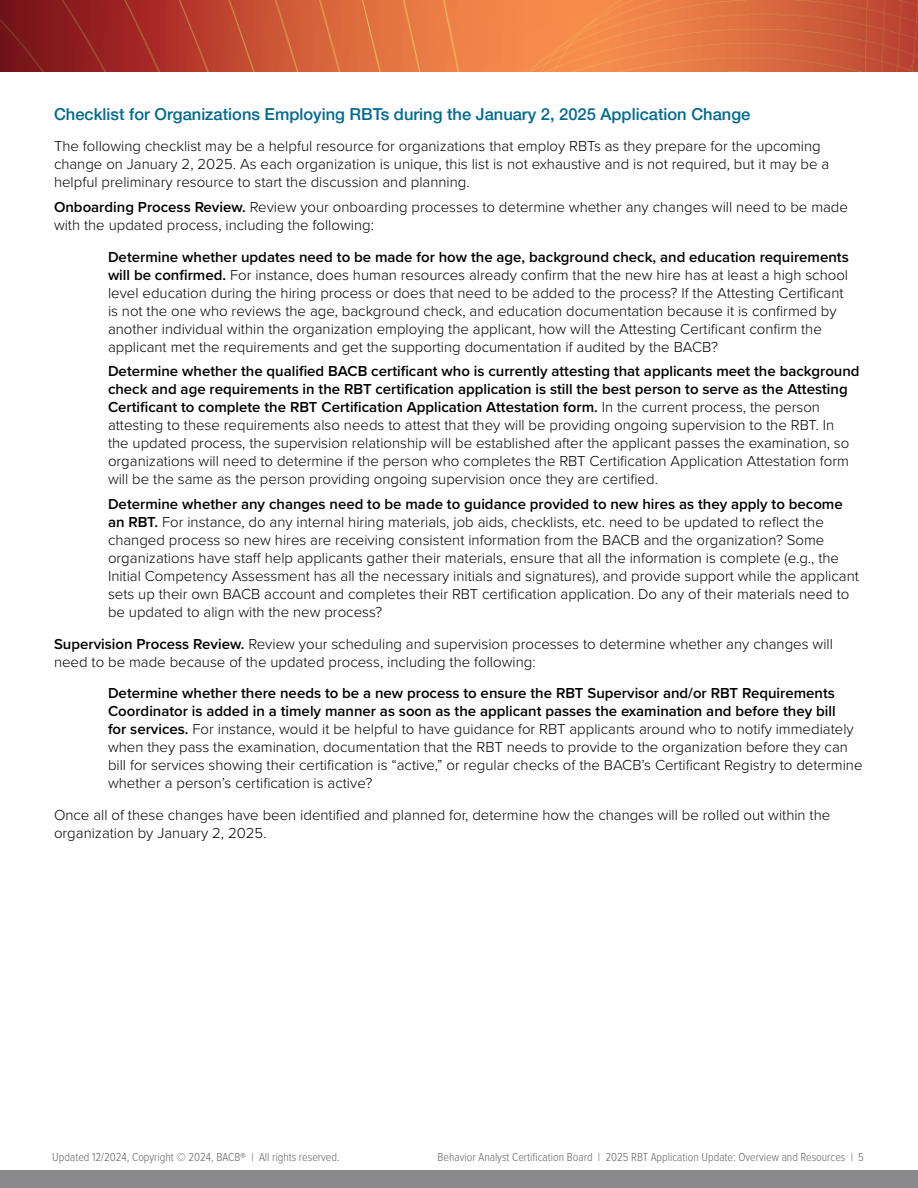
<style>
.page{position:relative;width:918px;height:1188px;background:#fff}
.page>*{position:absolute;margin:0;border:0;box-sizing:border-box;transform-origin:0 0}
.Heading_3{font:500 16.5px "Helvetica Neue LT Pro";color:#00698f}
.Check_boxes{font:300 15px/18px "Proxima Nova";color:#000}
.Body_Text{font:300 15px/18px "Proxima Nova";color:#000}
.t1{font:300 12px "Proxima Nova Cond";color:#61646a}
.s1{font-weight:600}
</style>
<div class="page">
<img style="left:0;top:0;width:918px;height:72px">
<div style="left:0;top:1171px;width:918px;height:17px;background:#8a8a8d"></div>
<h2 class="Heading_3" style="left:54px;top:104px;width:698px">Checklist for Organizations Employing RBTs during the January 2, 2025 Application Change</h2>
<p class="Body_Text" style="left:54px;top:136px;width:777px">The following checklist may be a helpful resource for organizations that employ RBTs as they prepare for the upcoming change on January 2, 2025. As each organization is unique, this list is not exhaustive and is not required, but it may be a helpful preliminary resource to start the discussion and planning.</p>
<p class="Body_Text" style="left:54px;top:197px;width:796px"><span class="s1">Onboarding Process Review.</span> Review your onboarding processes to determine whether any changes will need to be made with the updated process, including the following:</p>
<p class="Check_boxes" style="left:108px;top:247px;width:742px"><span class="s1">Determine whether updates need to be made for how the age, background check, and education requirements will be confirmed.</span> For instance, does human resources already confirm that the new hire has at least a high school level education during the hiring process or does that need to be added to the process? If the Attesting Certificant is not the one who reviews the age, background check, and education documentation because it is confirmed by another individual within the organization employing the applicant, how will the Attesting Certificant confirm the applicant met the requirements and get the supporting documentation if audited by the BACB?</p>
<p class="Check_boxes" style="left:108px;top:361px;width:753px"><span class="s1">Determine whether the qualified BACB certificant who is currently attesting that applicants meet the background check and age requirements in the RBT certification application is still the best person to serve as the Attesting Certificant to complete the RBT Certification Application Attestation form.</span> In the current process, the person attesting to these requirements also needs to attest that they will be providing ongoing supervision to the RBT. In<br>the updated process, the supervision relationship will be established after the applicant passes the examination, so organizations will need to determine if the person who completes the RBT Certification Application Attestation form will be the same as the person providing ongoing supervision once they are certified.</p>
<p class="Check_boxes" style="left:108px;top:494px;width:752px"><span class="s1">Determine whether any changes need to be made to guidance provided to new hires as they apply to become an RBT.</span> For instance, do any internal hiring materials, job aids, checklists, etc. need to be updated to reflect the changed process so new hires are receiving consistent information from the BACB and the organization? Some organizations have staff help applicants gather their materials, ensure that all the information is complete (e.g., the Initial Competency Assessment has all the necessary initials and signatures), and provide support while the applicant sets up their own BACB account and completes their RBT certification application. Do any of their materials need to be updated to align with the new process?</p>
<p class="Body_Text" style="left:54px;top:634px;width:780px"><span class="s1">Supervision Process Review.</span> Review your scheduling and supervision processes to determine whether any changes will need to be made because of the updated process, including the following:</p>
<p class="Check_boxes" style="left:108px;top:683px;width:756px"><span class="s1">Determine whether there needs to be a new process to ensure the RBT Supervisor and/or RBT Requirements Coordinator is added in a timely manner as soon as the applicant passes the examination and before they bill<br>for services.</span> For instance, would it be helpful to have guidance for RBT applicants around who to notify immediately when they pass the examination, documentation that the RBT needs to provide to the organization before they can bill for services showing their certification is “active,” or regular checks of the BACB’s Certificant Registry to determine whether a person’s certification is active?</p>
<p class="Body_Text" style="left:54px;top:805px;width:778px">Once all of these changes have been identified and planned for, determine how the changes will be rolled out within the organization by January 2, 2025.</p>
<p class="t1" style="left:52px;top:1149px;width:289px">Updated 12/2024, Copyright © 2024, BACB® | All rights reserved.</p>
<p class="t1" style="left:438px;top:1149px;width:428px">Behavior Analyst Certification Board | 2025 RBT Application Update: Overview and Resources | 5</p>
</div>
